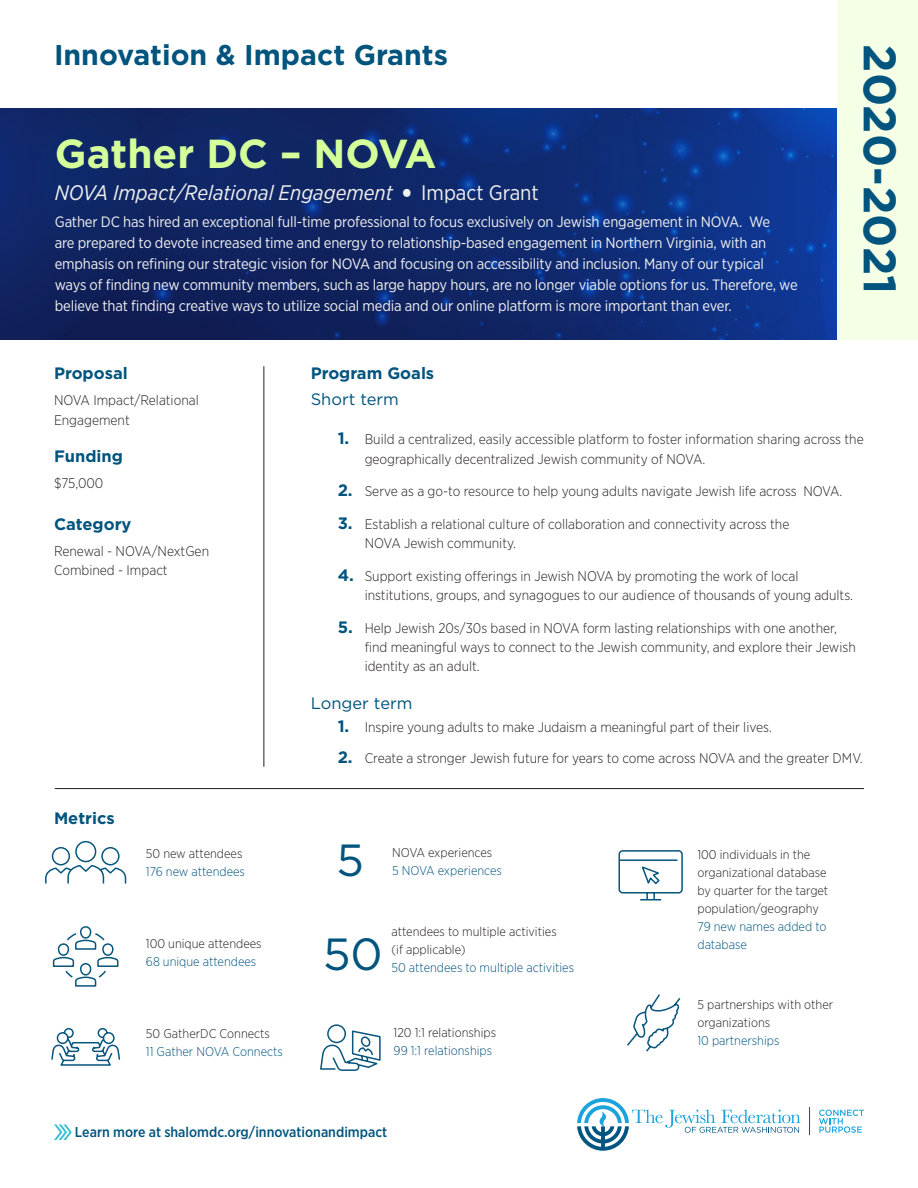
<style>
.page{position:relative;width:918px;height:1188px;background:#fff}
.page>*{position:absolute;margin:0;border:0;box-sizing:border-box;transform-origin:0 0}
.t1{font:700 45.6px "Gotham";color:#00547d}
.t2{font:45px "Gotham";color:#00547d}
.t3{font:700 40.5px "Gotham";color:#d4ff99}
.t4{font:700 28.5px "Gotham";color:#00547d}
.t5{font:italic 21px "Gotham Narrow";color:#f0f0f0}
.t6{font:700 16.5px "Gotham";color:#00547d}
.t7{font:16.5px "Gotham";color:#00547d}
.t8{font:15px/21px "Gotham Narrow";letter-spacing:-.01em;color:#f0f0f0}
.t9{font:500 14.25px "Gotham Narrow";color:#00547d}
.t10{font:300 13.95px/19.2px "Gotham Narrow";color:#231f20}
.t11{font:300 12.75px/18px "Gotham Narrow";color:#231f20}
.t12{font:300 12.75px/18px "Gotham Narrow";color:#00547d}
.s1{font-style:normal;font-size:31.5px}
.s2{font-style:normal}
.s3{font-family:"Gotham";font-weight:700;font-size:16.5px;color:#00547d}
</style>
<div class="page">
<svg style="left:0;top:108px;width:837px;height:232px;background:#0f2970"></svg>
<svg style="left:54px;top:1124px;width:18px;height:16px"></svg>
<svg style="left:577px;top:1098px;width:223px;height:53px"></svg>
<svg style="left:819px;top:1110px;width:45px;height:23px"></svg>
<svg style="left:809px;top:1107px;width:1px;height:28px"></svg>
<hr style="left:55px;top:788px;width:809px;height:1px;background:#231f20">
<hr style="left:264px;top:366px;width:1px;height:401px;background:#231f20">
<div style="left:837px;top:0;width:81px;height:340px;background:#f4ffe6"></div>
<svg style="left:320px;top:1024px;width:61px;height:47px"></svg>
<svg style="left:618px;top:850px;width:65px;height:51px"></svg>
<svg style="left:627px;top:994px;width:54px;height:58px"></svg>
<svg style="left:45px;top:840px;width:82px;height:44px"></svg>
<svg style="left:52px;top:926px;width:67px;height:61px"></svg>
<svg style="left:51px;top:1028px;width:70px;height:38px"></svg>
<h3 class="t4" style="left:54px;top:43px;width:396px">Innovation &amp; Impact Grants</h3>
<h3 class="t3" style="left:55px;top:136px;width:383px">Gather DC – NOVA</h3>
<h3 class="t5" style="left:55px;top:183px;width:486px">NOVA Impact/Relational Engagement <span class="s1">•</span> <span class="s2">Impact Grant</span></h3>
<p class="t8" style="left:55px;top:212px;width:745px">Gather DC has hired an exceptional full-time professional to focus exclusively on Jewish engagement in NOVA. We<br>are prepared to devote increased time and energy to relationship-based engagement in Northern Virginia, with an emphasis on refining our strategic vision for NOVA and focusing on accessibility and inclusion. Many of our typical ways of finding new community members, such as large happy hours, are no longer viable options for us. Therefore, we believe that finding creative ways to utilize social media and our online platform is more important than ever.</p>
<h1 class="t1" style="left:900px;top:44px;width:252px;rotate:90deg">2020-2021</h1>
<p class="t6" style="left:54px;top:366px;width:75px">Proposal</p>
<p class="t10" style="left:54px;top:392px;width:146px">NOVA Impact/Relational<br>Engagement</p>
<p class="t6" style="left:54px;top:449px;width:70px">Funding</p>
<p class="t10" style="left:54px;top:474px;width:51px">$75,000</p>
<p class="t6" style="left:54px;top:516px;width:79px">Category</p>
<p class="t10" style="left:54px;top:542px;width:157px">Renewal - NOVA/NextGen<br>Combined - Impact</p>
<p class="t6" style="left:311px;top:366px;width:125px">Program Goals</p>
<p class="t7" style="left:311px;top:392px;width:90px">Short term</p>
<p class="t10" style="left:365px;top:431px;width:501px;text-indent:-27px"><span class="s3">1.</span> Build a centralized, easily accessible platform to foster information sharing across the geographically decentralized Jewish community of NOVA.</p>
<p class="t10" style="left:338px;top:483px;width:506px"><span class="s3">2.</span> Serve as a go-to resource to help young adults navigate Jewish life across NOVA.</p>
<p class="t10" style="left:365px;top:515px;width:426px;text-indent:-27px"><span class="s3">3.</span> Establish a relational culture of collaboration and connectivity across the<br>NOVA Jewish community.</p>
<p class="t10" style="left:365px;top:567px;width:490px;text-indent:-27px"><span class="s3">4.</span> Support existing offerings in Jewish NOVA by promoting the work of local institutions, groups, and synagogues to our audience of thousands of young adults.</p>
<p class="t10" style="left:365px;top:619px;width:493px;text-indent:-27px"><span class="s3">5.</span> Help Jewish 20s/30s based in NOVA form lasting relationships with one another, find meaningful ways to connect to the Jewish community, and explore their Jewish identity as an adult.</p>
<p class="t7" style="left:311px;top:696px;width:103px">Longer term</p>
<p class="t10" style="left:338px;top:719px;width:436px"><span class="s3">1.</span> Inspire young adults to make Judaism a meaningful part of their lives.</p>
<p class="t10" style="left:338px;top:749px;width:527px"><span class="s3">2.</span> Create a stronger Jewish future for years to come across NOVA and the greater DMV.</p>
<p class="t6" style="left:54px;top:811px;width:62px">Metrics</p>
<p class="t11" style="left:146px;top:845px;width:98px">50 new attendees</p>
<p class="t12" style="left:146px;top:863px;width:101px">176 new attendees</p>
<p class="t11" style="left:146px;top:936px;width:117px">100 unique attendees</p>
<p class="t12" style="left:146px;top:954px;width:112px">68 unique attendees</p>
<h2 class="t2" style="left:337px;top:840px;width:29px">5</h2>
<p class="t11" style="left:392px;top:845px;width:102px">NOVA experiences</p>
<p class="t12" style="left:392px;top:863px;width:111px">5 NOVA experiences</p>
<h2 class="t2" style="left:323px;top:934px;width:61px">50</h2>
<p class="t11" style="left:392px;top:923px;width:167px">attendees to multiple activities (if applicable)</p>
<p class="t12" style="left:392px;top:959px;width:184px">50 attendees to multiple activities</p>
<p class="t11" style="left:697px;top:846px;width:132px">100 individuals in the organizational database by quarter for the target population/geography</p>
<p class="t12" style="left:697px;top:918px;width:131px">79 new names added to database</p>
<p class="t11" style="left:146px;top:1025px;width:126px">50 GatherDC Connects</p>
<p class="t12" style="left:146px;top:1043px;width:138px">11 Gather NOVA Connects</p>
<p class="t11" style="left:394px;top:1024px;width:104px">120 1:1 relationships</p>
<p class="t12" style="left:394px;top:1042px;width:100px">99 1:1 relationships</p>
<p class="t11" style="left:697px;top:996px;width:137px">5 partnerships with other organizations</p>
<p class="t12" style="left:697px;top:1032px;width:84px">10 partnerships</p>
<p class="t9" style="left:75px;top:1126px;width:314px">Learn more at shalomdc.org/innovationandimpact</p>
</div>
